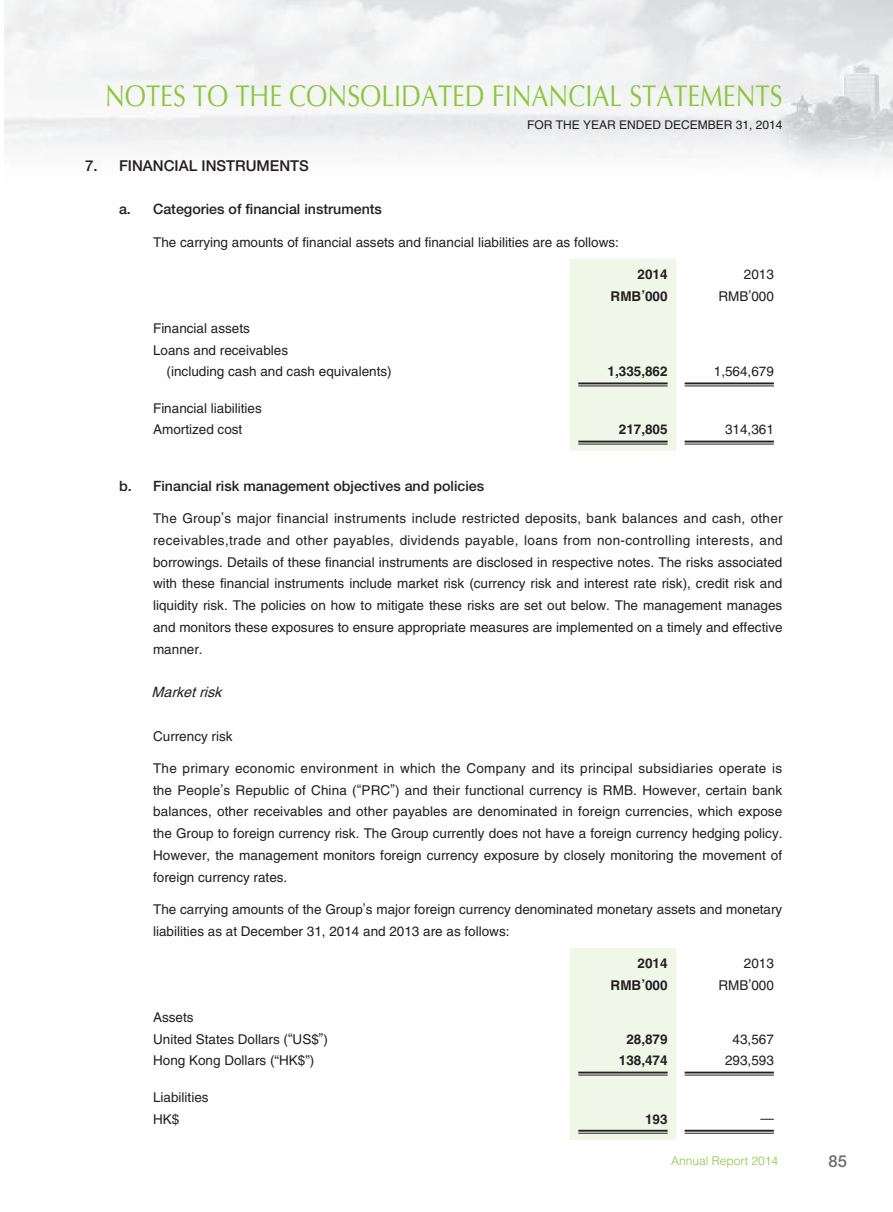
<style>
.page{position:relative;width:893px;height:1212px;background:#fff}
.page>*{position:absolute;margin:0;border:0;box-sizing:border-box;transform-origin:0 0}
.t1{font:30px "Optima LT Std";color:#8bc63e;scale:.85 1}
.t2{font:500 16.5px "Helvetica Neue LT Std";color:#6c6d70}
._3__標題{font:500 15px "Helvetica Neue LT Std";color:#231f20}
._4__副標題{font:500 14.25px "Helvetica Neue LT Std";color:#231f20}
._5__副副標題{font:italic 14.25px "Helvetica LT Std";color:#231f20}
._1__內文{font:13.5px/21.8px "Helvetica LT Std";color:#231f20;text-align:justify}
._1__內文-2{font:700 13.5px "Helvetica LT Std";color:#231f20}
.t3{font:12px "Helvetica LT Std";color:#231f20}
.t4{font:300 12px "Helvetica LT Std";color:#8bc63e}
</style>
<div class="page">
<div style="left:570px;top:259px;width:106px;height:192px;background:#f1f7e8"></div>
<hr style="left:578px;top:382px;width:90px;height:2px;background:#231f20">
<hr style="left:578px;top:386px;width:90px;height:1px;background:#231f20">
<hr style="left:685px;top:382px;width:89px;height:2px;background:#231f20">
<hr style="left:685px;top:386px;width:89px;height:1px;background:#231f20">
<hr style="left:578px;top:441px;width:90px;height:1px;background:#231f20">
<hr style="left:578px;top:444px;width:90px;height:1px;background:#231f20">
<hr style="left:685px;top:441px;width:89px;height:1px;background:#231f20">
<hr style="left:685px;top:444px;width:89px;height:1px;background:#231f20">
<div style="left:570px;top:948px;width:106px;height:192px;background:#f1f7e8"></div>
<hr style="left:578px;top:1071px;width:90px;height:2px;background:#231f20">
<hr style="left:578px;top:1075px;width:90px;height:1px;background:#231f20">
<hr style="left:685px;top:1071px;width:89px;height:2px;background:#231f20">
<hr style="left:685px;top:1075px;width:89px;height:1px;background:#231f20">
<hr style="left:578px;top:1130px;width:90px;height:1px;background:#231f20">
<hr style="left:578px;top:1133px;width:90px;height:1px;background:#231f20">
<hr style="left:685px;top:1130px;width:89px;height:1px;background:#231f20">
<hr style="left:685px;top:1133px;width:89px;height:1px;background:#231f20">
<h1 class="t1" style="left:105px;top:78px;width:798px">NOTES TO THE CONSOLIDATED FINANCIAL STATEMENTS</h1>
<p class="t3" style="left:527px;top:117px;width:257px">FOR THE YEAR ENDED DECEMBER 31, 2014</p>
<p class="_3__標題" style="left:85px;top:156px;width:225px">7. FINANCIAL INSTRUMENTS</p>
<p class="_4__副標題" style="left:119px;top:201px;width:264px">a. Categories of financial instruments</p>
<p class="_1__內文" style="left:153px;top:231px;width:467px">The carrying amounts of financial assets and financial liabilities are as follows:</p>
<p class="_1__內文-2" style="left:638px;top:266px;width:32px">2014</p>
<p class="_1__內文" style="left:744px;top:263px;width:32px">2013</p>
<p class="_1__內文-2" style="left:611px;top:287px;width:59px">RMB’000</p>
<p class="_1__內文" style="left:718px;top:285px;width:57px">RMB’000</p>
<p class="_1__內文" style="left:153px;top:317px;width:98px">Financial assets</p>
<p class="_1__內文" style="left:153px;top:339px;width:137px">Loans and receivables</p>
<p class="_1__內文" style="left:167px;top:361px;width:227px">(including cash and cash equivalents)</p>
<p class="_1__內文-2" style="left:608px;top:363px;width:62px">1,335,862</p>
<p class="_1__內文" style="left:714px;top:361px;width:62px">1,564,679</p>
<p class="_1__內文" style="left:153px;top:397px;width:110px">Financial liabilities</p>
<p class="_1__內文" style="left:153px;top:419px;width:91px">Amortized cost</p>
<p class="_1__內文-2" style="left:619px;top:421px;width:50px">217,805</p>
<p class="_1__內文" style="left:725px;top:419px;width:50px">314,361</p>
<p class="_4__副標題" style="left:119px;top:477px;width:367px">b. Financial risk management objectives and policies</p>
<p class="_1__內文" style="left:153px;top:507px;width:631px">The Group’s major financial instruments include restricted deposits, bank balances and cash, other receivables,trade and other payables, dividends payable, loans from non-controlling interests, and borrowings. Details of these financial instruments are disclosed in respective notes. The risks associated with these financial instruments include market risk (currency risk and interest rate risk), credit risk and liquidity risk. The policies on how to mitigate these risks are set out below. The management manages and monitors these exposures to ensure appropriate measures are implemented on a timely and effective manner.</p>
<p class="_5__副副標題" style="left:152px;top:684px;width:76px">Market risk</p>
<p class="_1__內文" style="left:153px;top:725px;width:81px">Currency risk</p>
<p class="_1__內文" style="left:153px;top:757px;width:631px">The primary economic environment in which the Company and its principal subsidiaries operate is the People’s Republic of China (“PRC”) and their functional currency is RMB. However, certain bank balances, other receivables and other payables are denominated in foreign currencies, which expose the Group to foreign currency risk. The Group currently does not have a foreign currency hedging policy.<br>However, the management monitors foreign currency exposure by closely monitoring the movement of foreign currency rates.</p>
<p class="_1__內文" style="left:153px;top:898px;width:631px">The carrying amounts of the Group’s major foreign currency denominated monetary assets and monetary liabilities as at December 31, 2014 and 2013 are as follows:</p>
<p class="_1__內文-2" style="left:638px;top:955px;width:32px">2014</p>
<p class="_1__內文" style="left:744px;top:952px;width:32px">2013</p>
<p class="_1__內文-2" style="left:611px;top:977px;width:59px">RMB’000</p>
<p class="_1__內文" style="left:718px;top:974px;width:57px">RMB’000</p>
<p class="_1__內文" style="left:153px;top:1006px;width:42px">Assets</p>
<p class="_1__內文" style="left:153px;top:1028px;width:176px">United States Dollars (“US$”)</p>
<p class="_1__內文-2" style="left:626px;top:1031px;width:43px">28,879</p>
<p class="_1__內文" style="left:733px;top:1028px;width:43px">43,567</p>
<p class="_1__內文" style="left:153px;top:1050px;width:163px">Hong Kong Dollars (“HK$”)</p>
<p class="_1__內文-2" style="left:619px;top:1052px;width:50px">138,474</p>
<p class="_1__內文" style="left:725px;top:1050px;width:50px">293,593</p>
<p class="_1__內文" style="left:153px;top:1086px;width:57px">Liabilities</p>
<p class="_1__內文" style="left:153px;top:1108px;width:28px">HK$</p>
<p class="_1__內文-2" style="left:645px;top:1110px;width:24px">193</p>
<p class="_1__內文" style="left:760px;top:1107px;width:15px">—</p>
<p class="t4" style="left:671px;top:1153px;width:108px">Annual Report 2014</p>
<p class="t2" style="left:828px;top:1151px;width:20px">85</p>
</div>
